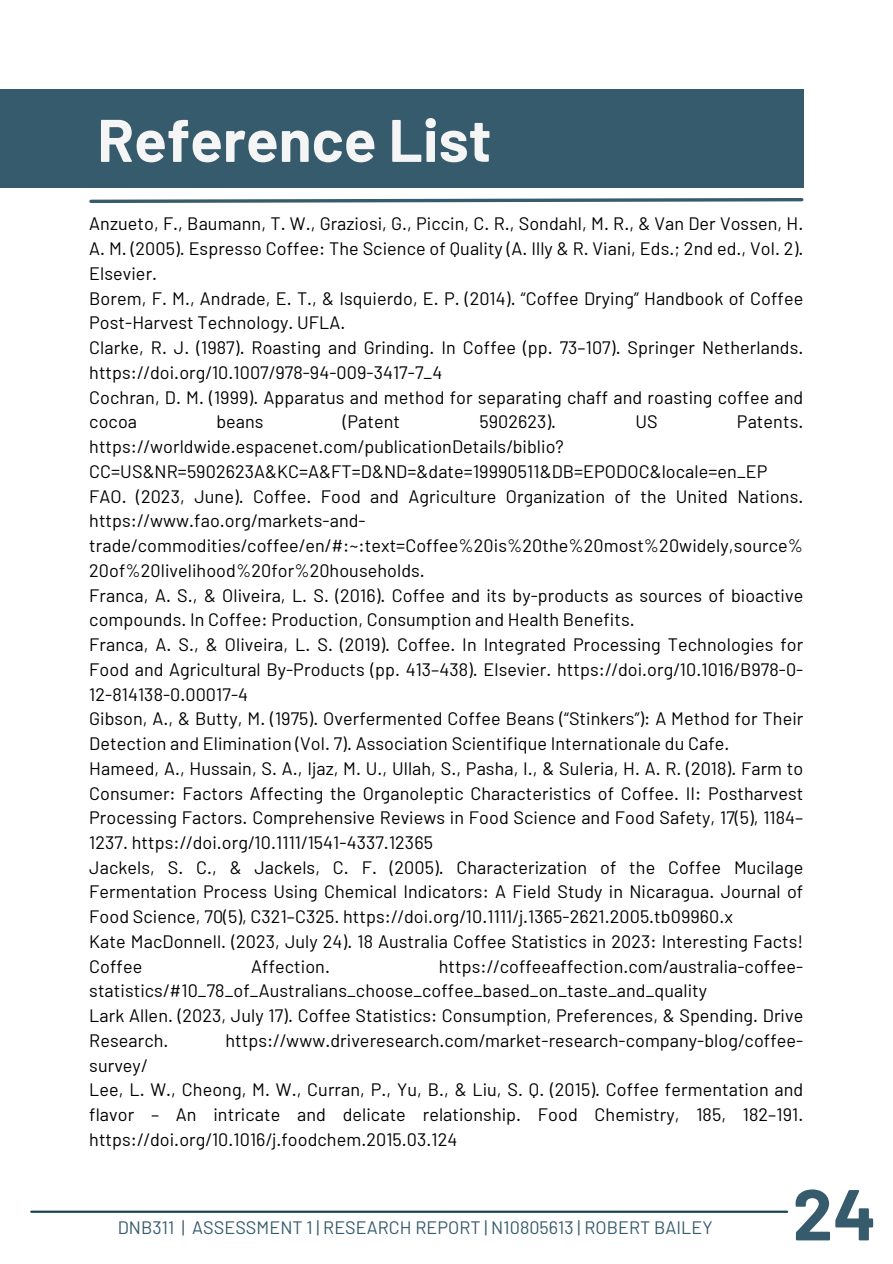
<style>
.page{position:relative;width:893px;height:1264px;background:#fff}
.page>*{position:absolute;margin:0;border:0;box-sizing:border-box;transform-origin:0 0}
.t1{font:700 72px "Barlow";color:#365b6d}
.t2{font:700 60px "Barlow";color:#f5f5f5}
.t3{font:18px/24.8px "Barlow";letter-spacing:.005em;color:#000}
.t4{font:18px "Barlow";letter-spacing:.005em;color:#365b6d}
</style>
<div class="page">
<svg style="left:89px;top:198px;width:715px;height:5px"></svg>
<div style="left:0;top:89px;width:803px;height:98px;background:#365b6d"></div>
<hr style="left:31px;top:1210px;width:756px;height:2px;background:#1d4355">
<h2 class="t2" style="left:97px;top:103px;width:395px">Reference List</h2>
<p class="t3" style="left:89px;top:211px;width:715px">Anzueto, F., Baumann, T. W., Graziosi, G., Piccin, C. R., Sondahl, M. R., &amp; Van Der Vossen, H.<br>A. M. (2005). Espresso Coffee: The Science of Quality (A. Illy &amp; R. Viani, Eds.; 2nd ed., Vol. 2).<br>Elsevier.<br>Borem, F. M., Andrade, E. T., &amp; Isquierdo, E. P. (2014). “Coffee Drying” Handbook of Coffee Post-Harvest Technology. UFLA.<br>Clarke, R. J. (1987). Roasting and Grinding. In Coffee (pp. 73–107). Springer Netherlands. https://doi.org/10.1007/978-94-009-3417-7_4<br>Cochran, D. M. (1999). Apparatus and method for separating chaff and roasting coffee and cocoa</p>
<p class="t3" style="left:216px;top:409px;width:49px">beans</p>
<p class="t3" style="left:343px;top:409px;width:59px">(Patent</p>
<p class="t3" style="left:479px;top:409px;width:78px">5902623).</p>
<p class="t3" style="left:635px;top:409px;width:24px">US</p>
<p class="t3" style="left:737px;top:409px;width:68px">Patents.</p>
<p class="t3" style="left:89px;top:434px;width:715px">https://worldwide.espacenet.com/publicationDetails/biblio?<br>CC=US&amp;NR=5902623A&amp;KC=A&amp;FT=D&amp;ND=&amp;date=19990511&amp;DB=EPODOC&amp;locale=en_EP FAO. (2023, June). Coffee. Food and Agriculture Organization of the United Nations. https://www.fao.org/markets-and&shy;trade/commodities/coffee/en/#:~:text=Coffee%20is%20the%20most%20widely,source% 20of%20livelihood%20for%20households.<br>Franca, A. S., &amp; Oliveira, L. S. (2016). Coffee and its by-products as sources of bioactive compounds. In Coffee: Production, Consumption and Health Benefits.<br>Franca, A. S., &amp; Oliveira, L. S. (2019). Coffee. In Integrated Processing Technologies for Food and Agricultural By-Products (pp. 413–438). Elsevier. https://doi.org/10.1016/B978-0- 12-814138-0.00017-4<br>Gibson, A., &amp; Butty, M. (1975). Overfermented Coffee Beans (“Stinkers”): A Method for Their Detection and Elimination (Vol. 7). Association Scientifique Internationale du Cafe.<br>Hameed, A., Hussain, S. A., Ijaz, M. U., Ullah, S., Pasha, I., &amp; Suleria, H. A. R. (2018). Farm to Consumer: Factors Affecting the Organoleptic Characteristics of Coffee. II: Postharvest Processing Factors. Comprehensive Reviews in Food Science and Food Safety, 17(5), 1184– 1237. https://doi.org/10.1111/1541-4337.12365<br>Jackels, S. C., &amp; Jackels, C. F. (2005). Characterization of the Coffee Mucilage Fermentation Process Using Chemical Indicators: A Field Study in Nicaragua. Journal of Food Science, 70(5), C321–C325. https://doi.org/10.1111/j.1365-2621.2005.tb09960.x<br>Kate MacDonnell. (2023, July 24). 18 Australia Coffee Statistics in 2023: Interesting Facts!<br>Coffee</p>
<p class="t3" style="left:89px;top:953px;width:715px;text-indent:349px">https://coffeeaffection.com/australia-coffee&shy;statistics/#10_78_of_Australians_choose_coffee_based_on_taste_and_quality<br>Lark Allen. (2023, July 17). Coffee Statistics: Consumption, Preferences, &amp; Spending. Drive Research.</p>
<p class="t3" style="left:251px;top:953px;width:80px">Affection.</p>
<p class="t3" style="left:225px;top:1027px;width:579px">https://www.driveresearch.com/market-research-company-blog/coffee-</p>
<p class="t3" style="left:89px;top:1052px;width:715px">survey/<br>Lee, L. W., Cheong, M. W., Curran, P., Yu, B., &amp; Liu, S. Q. (2015). Coffee fermentation and flavor – An intricate and delicate relationship. Food Chemistry, 185, 182–191. https://doi.org/10.1016/j.foodchem.2015.03.124</p>
<p class="t4" style="left:118px;top:1215px;width:596px">DNB311 | ASSESSMENT 1 | RESEARCH REPORT | N10805613 | ROBERT BAILEY</p>
<h1 class="t1" style="left:792px;top:1169px;width:85px">24</h1>
</div>
